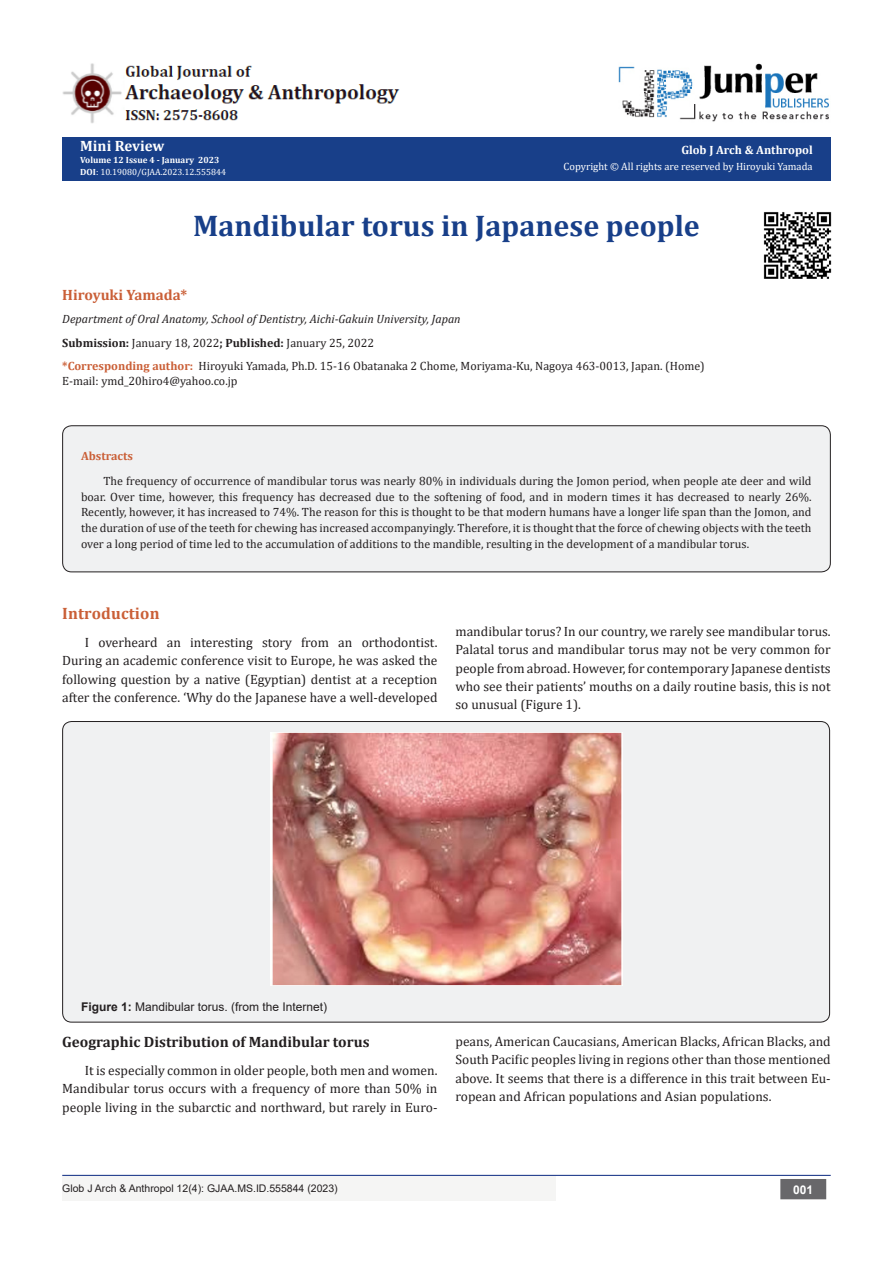
<style>
.page{position:relative;width:893px;height:1263px;background:#fff}
.page>*{position:absolute;margin:0;border:0;box-sizing:border-box;transform-origin:0 0}
.t1{font:700 30px "Cambria";color:#183f89}
.t2{font:700 16.5px "Cambria";letter-spacing:.01em;color:#ca5f37}
.List_Paragraph{font:700 15px "Cambria";color:#231f20}
.t3{font:700 15px "Cambria";color:#ca5f37}
.t4{font:700 15px "Cambria";color:#fff}
.t5{font:13.5px/18.5px "Cambria";color:#231f20;text-align:justify}
.t6{font:12px/15.8px "Cambria";color:#231f20;text-align:justify}
.t7{font:italic 12px "Cambria";color:#231f20}
.t8{font:12px "Arial";color:#231f20}
.t9{font:700 12px "Cambria";color:#fff}
.t10{font:700 12px "Cambria";color:#ca5f37}
.t11{font:700 12px "Arial";color:#fff}
.t12{font:10.5px "Arial";color:#231f20}
.t13{font:10.5px "Cambria";color:#fff}
.t14{font:9px "Cambria";color:#fff}
.t15{font:700 9px "Cambria";color:#fff}
.s1{font-weight:700}
.s2{font-weight:700;color:#ca5f37}
</style>
<div class="page">
<div style="left:62px;top:137px;width:769px;height:44px;background:#183f89"></div>
<div style="left:62px;top:1176px;width:494px;height:25px;background:#f5f5f4"></div>
<div style="left:781px;top:1180px;width:44px;height:18px;background:#68676a"></div>
<div style="left:780px;top:1179px;width:46px;height:20px;border:2px solid #68676a"></div>
<hr style="left:62px;top:1175px;width:769px;height:1px;background:#253f8e">
<img style="left:618px;top:63px;width:211px;height:59px">
<img style="left:62px;top:63px;width:338px;height:60px">
<img style="left:763px;top:212px;width:69px;height:66px">
<div style="left:63px;top:426px;width:767px;height:146px;background:#f0f1f2;border-radius:9px"></div>
<div style="left:62px;top:425px;width:769px;height:147px;border:1px solid #231f20;border-radius:9px"></div>
<div style="left:63px;top:721px;width:767px;height:301px;background:#f0f1f2;border-radius:9px"></div>
<img style="left:271px;top:733px;width:351px;height:252px">
<p class="t4" style="left:80px;top:135px;width:86px">Mini Review</p>
<p class="t15" style="left:80px;top:154px;width:141px">Volume 12 Issue 4 - January 2023</p>
<p class="t14" style="left:80px;top:167px;width:147px"><span class="s1">DOI</span>: 10.19080/GJAA.2023.12.555844</p>
<p class="t9" style="left:681px;top:142px;width:133px">Glob J Arch &amp; Anthropol</p>
<p class="t13" style="left:564px;top:160px;width:251px">Copyright © All rights are reserved by Hiroyuki Yamada</p>
<p class="t1" style="left:193px;top:205px;width:508px">Mandibular torus in Japanese people</p>
<p class="t3" style="left:62px;top:284px;width:127px">Hiroyuki Yamada*</p>
<p class="t7" style="left:62px;top:311px;width:400px">Department of Oral Anatomy, School of Dentistry, Aichi-Gakuin University, Japan</p>
<p class="t6" style="left:62px;top:335px;width:313px"><span class="s1">Submission:</span> January 18, 2022<span class="s1">; Published:</span> January 25, 2022</p>
<p class="t6" style="left:62px;top:358px;width:644px"><span class="s2">*Corresponding author:</span> Hiroyuki Yamada, Ph.D. 15-16 Obatanaka 2 Chome, Moriyama-Ku, Nagoya 463-0013, Japan. (Home)</p>
<p class="t6" style="left:62px;top:373px;width:177px">E-mail: ymd_20hiro4@yahoo.co.jp</p>
<p class="t10" style="left:81px;top:448px;width:53px">Abstracts</p>
<p class="t6" style="left:81px;top:473px;width:732px;text-indent:22px">The frequency of occurrence of mandibular torus was nearly 80% in individuals during the Jomon period, when people ate deer and wild boar. Over time, however, this frequency has decreased due to the softening of food, and in modern times it has decreased to nearly 26%.<br>Recently, however, it has increased to 74%. The reason for this is thought to be that modern humans have a longer life span than the Jomon, and the duration of use of the teeth for chewing has increased accompanyingly. Therefore, it is thought that the force of chewing objects with the teeth over a long period of time led to the accumulation of additions to the mandible, resulting in the development of a mandibular torus.</p>
<p class="t2" style="left:62px;top:602px;width:99px">Introduction</p>
<p class="t5" style="left:62px;top:633px;width:377px;text-indent:22px">I overheard an interesting story from an orthodontist.<br>During an academic conference visit to Europe, he was asked the following question by a native (Egyptian) dentist at a reception after the conference. ‘Why do the Japanese have a well-developed</p>
<p class="t5" style="left:455px;top:622px;width:377px">mandibular torus? In our country, we rarely see mandibular torus.<br>Palatal torus and mandibular torus may not be very common for people from abroad. However, for contemporary Japanese dentists who see their patients’ mouths on a daily routine basis, this is not so unusual (Figure 1).</p>
<p class="t8" style="left:81px;top:999px;width:248px"><span class="s1">Figure 1:</span> Mandibular torus. (from the Internet)</p>
<p class="List_Paragraph" style="left:62px;top:1031px;width:309px">Geographic Distribution of Mandibular torus</p>
<p class="t5" style="left:62px;top:1061px;width:377px;text-indent:22px">It is especially common in older people, both men and women.<br>Mandibular torus occurs with a frequency of more than 50% in people living in the subarctic and northward, but rarely in Euro-</p>
<p class="t5" style="left:455px;top:1032px;width:377px">peans, American Caucasians, American Blacks, African Blacks, and South Pacific peoples living in regions other than those mentioned above. It seems that there is a difference in this trait between Eu&shy;ropean and African populations and Asian populations.</p>
<p class="t12" style="left:62px;top:1181px;width:277px">Glob J Arch &amp; Anthropol 12(4): GJAA.MS.ID.555844 (2023)</p>
<p class="t11" style="left:793px;top:1181px;width:22px">001</p>
</div>
